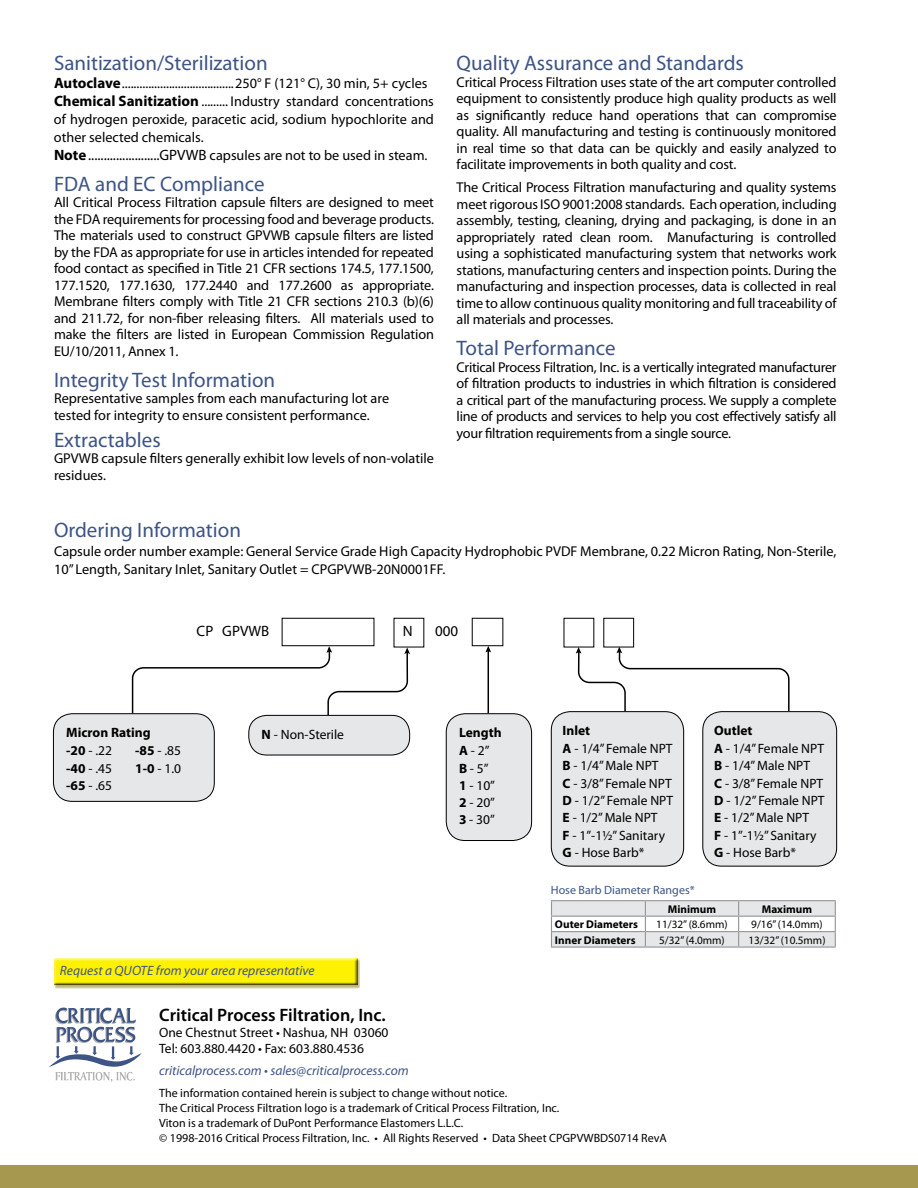
<style>
.page{position:relative;width:918px;height:1188px;background:#fff}
.page>*{position:absolute;margin:0;border:0;box-sizing:border-box;transform-origin:0 0}
.t1{font:21px "Myriad Pro";color:#3d5485}
.t2{font:600 18px "Myriad Pro";color:#000}
.t3{font:15px "Myriad Pro";color:#000}
.t4{font:14.25px/16.5px "Myriad Pro";color:#000}
.t5{font:13.5px/17.4px "Myriad Pro";color:#000}
.t6{font:italic 13.5px "Myriad Pro";color:#3d5485}
.t7{font:700 13.5px/18.3px "Myriad Pro";color:#000}
.t8{font:12px/15px "Myriad Pro";color:#000}
.t9{font:12px "Myriad Pro";color:#3d5485}
.t10{font:11.25px "Myriad Pro";color:#000}
.t11{font:700 11.25px "Myriad Pro";color:#000}
.s1{font-weight:700;font-size:15px}
.s2{font-size:15px}
.s3{font-weight:400}
.s4{font-weight:700}
</style>
<div class="page">
<div style="left:0;top:1166px;width:918px;height:22px;background:#a6994f"></div>
<svg style="left:49px;top:1008px;width:93px;height:74px"></svg>
<div style="left:53px;top:714px;width:161px;height:87px;background:#e6e7e8;border-radius:19px"></div>
<div style="left:53px;top:713px;width:162px;height:89px;border:1px solid #000;border-radius:19px"></div>
<div style="left:446px;top:714px;width:86px;height:127px;background:#e6e7e8;border-radius:19px"></div>
<div style="left:446px;top:713px;width:86px;height:128px;border:1px solid #000;border-radius:19px"></div>
<div style="left:604px;top:618px;width:30px;height:29px;border:1px solid #000"></div>
<div style="left:551px;top:712px;width:133px;height:154px;background:#e6e7e8;border-radius:19px"></div>
<div style="left:551px;top:711px;width:133px;height:156px;border:1px solid #000;border-radius:19px"></div>
<div style="left:703px;top:712px;width:134px;height:154px;background:#e6e7e8;border-radius:19px"></div>
<div style="left:702px;top:711px;width:135px;height:156px;border:1px solid #000;border-radius:19px"></div>
<svg style="left:576px;top:647px;width:214px;height:66px"></svg>
<svg style="left:131px;top:618px;width:372px;height:98px"></svg>
<div style="left:249px;top:715px;width:161px;height:40px;background:#e6e7e8;border-radius:18px"></div>
<div style="left:248px;top:715px;width:162px;height:40px;border:1px solid #000;border-radius:18px"></div>
<div style="left:54px;top:959px;width:306px;height:30px;background:#a6994f;opacity:.75"></div>
<div style="left:51px;top:956px;width:310px;height:30px;background:#000;opacity:.75"></div>
<hr style="left:551px;top:900px;width:94px;height:1px;background:#939598">
<hr style="left:645px;top:900px;width:94px;height:1px;background:#939598">
<hr style="left:739px;top:900px;width:97px;height:1px;background:#939598">
<svg style="left:551px;top:901px;width:285px;height:46px"></svg>
<hr style="left:551px;top:947px;width:94px;height:1px;background:#939598">
<hr style="left:645px;top:947px;width:94px;height:1px;background:#939598">
<hr style="left:739px;top:947px;width:97px;height:1px;background:#939598">
<h1 class="t1" style="left:54px;top:50px;width:215px">Sanitization/Sterilization</h1>
<p class="t4" style="left:54px;top:74px;width:381px;line-height:18px"><span class="s1">Autoclave</span>......................................250° F (121° C), 30 min, 5+ cycles <span class="s1">Chemical Sanitization</span> ......... Industry standard concentrations of hydrogen peroxide, paracetic acid, sodium hypochlorite and other selected chemicals.<br><span class="s1">Note</span><span class="s2">.......................GPVWB</span> capsules are not to be used in steam.</p>
<h1 class="t1" style="left:54px;top:171px;width:212px">FDA and EC Compliance</h1>
<p class="t4" style="left:54px;top:194px;width:382px;text-align:justify">All Critical Process Filtration capsule filters are designed to meet the FDA requirements for processing food and beverage products.<br>The materials used to construct GPVWB capsule filters are listed by the FDA as appropriate for use in articles intended for repeated food contact as specified in Title 21 CFR sections 174.5, 177.1500, 177.1520, 177.1630, 177.2440 and 177.2600 as appropriate.<br>Membrane filters comply with Title 21 CFR sections 210.3 (b)(6) and 211.72, for non-fiber releasing filters. All materials used to make the filters are listed in European Commission Regulation EU/10/2011, Annex 1.</p>
<h1 class="t1" style="left:54px;top:367px;width:223px">Integrity Test Information</h1>
<p class="t4" style="left:54px;top:390px;width:337px">Representative samples from each manufacturing lot are tested for integrity to ensure consistent performance.</p>
<h1 class="t1" style="left:54px;top:427px;width:108px">Extractables</h1>
<p class="t4" style="left:54px;top:450px;width:381px">GPVWB capsule filters generally exhibit low levels of non-volatile residues.</p>
<h1 class="t1" style="left:457px;top:50px;width:289px">Quality Assurance and Standards</h1>
<p class="t4" style="left:457px;top:73px;width:381px;text-align:justify">Critical Process Filtration uses state of the art computer controlled equipment to consistently produce high quality products as well as significantly reduce hand operations that can compromise quality. All manufacturing and testing is continuously monitored in real time so that data can be quickly and easily analyzed to facilitate improvements in both quality and cost.</p>
<p class="t4" style="left:457px;top:179px;width:382px;text-align:justify">The Critical Process Filtration manufacturing and quality systems meet rigorous ISO 9001:2008 standards. Each operation, including assembly, testing, cleaning, drying and packaging, is done in an appropriately rated clean room. Manufacturing is controlled using a sophisticated manufacturing system that networks work stations, manufacturing centers and inspection points. During the manufacturing and inspection processes, data is collected in real time to allow continuous quality monitoring and full traceability of all materials and processes.</p>
<h1 class="t1" style="left:457px;top:335px;width:161px">Total Performance</h1>
<p class="t4" style="left:457px;top:358px;width:381px;text-align:justify">Critical Process Filtration, Inc. is a vertically integrated manufacturer of filtration products to industries in which filtration is considered a critical part of the manufacturing process. We supply a complete line of products and services to help you cost effectively satisfy all your filtration requirements from a single source.</p>
<h1 class="t1" style="left:54px;top:517px;width:189px">Ordering Information</h1>
<p class="t4" style="left:54px;top:542px;width:784px;line-height:18px">Capsule order number example: General Service Grade High Capacity Hydrophobic PVDF Membrane, 0.22 Micron Rating, Non-Sterile,<br>10” Length, Sanitary Inlet, Sanitary Outlet = CPGPVWB-20N0001FF.</p>
<p class="t3" style="left:197px;top:622px;width:18px">CP</p>
<p class="t3" style="left:222px;top:622px;width:49px">GPVWB</p>
<p class="t3" style="left:403px;top:622px;width:11px">N</p>
<p class="t3" style="left:435px;top:622px;width:25px">000</p>
<p class="t7" style="left:66px;top:723px;width:86px">Micron Rating -20 <span class="s3">- .22</span></p>
<p class="t5" style="left:135px;top:742px;width:47px"><span class="s4">-85</span> - .85</p>
<p class="t5" style="left:66px;top:759px;width:47px"><span class="s4">-40</span> - .45</p>
<p class="t5" style="left:135px;top:759px;width:47px"><span class="s4">1-0</span> - 1.0</p>
<p class="t5" style="left:66px;top:776px;width:47px"><span class="s4">-65</span> - .65</p>
<p class="t5" style="left:262px;top:725px;width:84px"><span class="s4">N</span> - Non-Sterile</p>
<p class="t5" style="left:459px;top:723px;width:44px"><span class="s4">Length<br>A</span> - 2”<br><span class="s4">B</span> - 5”<br><span class="s4">1</span> - 10”<br><span class="s4">2</span> - 20”<br><span class="s4">3</span> - 30”</p>
<p class="t6" style="left:60px;top:962px;width:256px">Request a QUOTE from your area representative</p>
<p class="t5" style="left:563px;top:721px;width:112px"><span class="s4">Inlet<br>A</span> - 1/4” Female NPT<br><span class="s4">B</span> - 1/4” Male NPT<br><span class="s4">C</span> - 3/8” Female NPT<br><span class="s4">D</span> - 1/2” Female NPT<br><span class="s4">E</span> - 1/2” Male NPT<br><span class="s4">F</span> - 1”-1½” Sanitary<br><span class="s4">G</span> - Hose Barb*</p>
<p class="t5" style="left:714px;top:721px;width:112px"><span class="s4">Outlet<br>A</span> - 1/4” Female NPT<br><span class="s4">B</span> - 1/4” Male NPT<br><span class="s4">C</span> - 3/8” Female NPT<br><span class="s4">D</span> - 1/2” Female NPT<br><span class="s4">E</span> - 1/2” Male NPT<br><span class="s4">F</span> - 1”-1½” Sanitary<br><span class="s4">G</span> - Hose Barb*</p>
<p class="t9" style="left:551px;top:883px;width:145px">Hose Barb Diameter Ranges*</p>
<p class="t11" style="left:668px;top:902px;width:50px">Minimum</p>
<p class="t11" style="left:762px;top:902px;width:52px">Maximum</p>
<p class="t11" style="left:555px;top:917px;width:84px">Outer Diameters</p>
<p class="t10" style="left:656px;top:917px;width:73px">11/32” (8.6mm)</p>
<p class="t10" style="left:751px;top:917px;width:73px">9/16” (14.0mm)</p>
<p class="t11" style="left:555px;top:932px;width:82px">Inner Diameters</p>
<p class="t10" style="left:659px;top:933px;width:67px">5/32” (4.0mm)</p>
<p class="t10" style="left:748px;top:933px;width:79px">13/32” (10.5mm)</p>
<p class="t2" style="left:159px;top:1004px;width:228px">Critical Process Filtration, Inc.</p>
<p class="t5" style="left:159px;top:1024px;width:231px;line-height:16px">One Chestnut Street • Nashua, NH 03060<br>Tel: 603.880.4420 • Fax: 603.880.4536</p>
<p class="t6" style="left:159px;top:1063px;width:251px">criticalprocess.com • sales@criticalprocess.com</p>
<p class="t8" style="left:159px;top:1085px;width:509px">The information contained herein is subject to change without notice.<br>The Critical Process Filtration logo is a trademark of Critical Process Filtration, Inc.<br>Viton is a trademark of DuPont Performance Elastomers L.L.C.<br>© 1998-2016 Critical Process Filtration, Inc. • All Rights Reserved • Data Sheet CPGPVWBDS0714 RevA</p>
</div>
